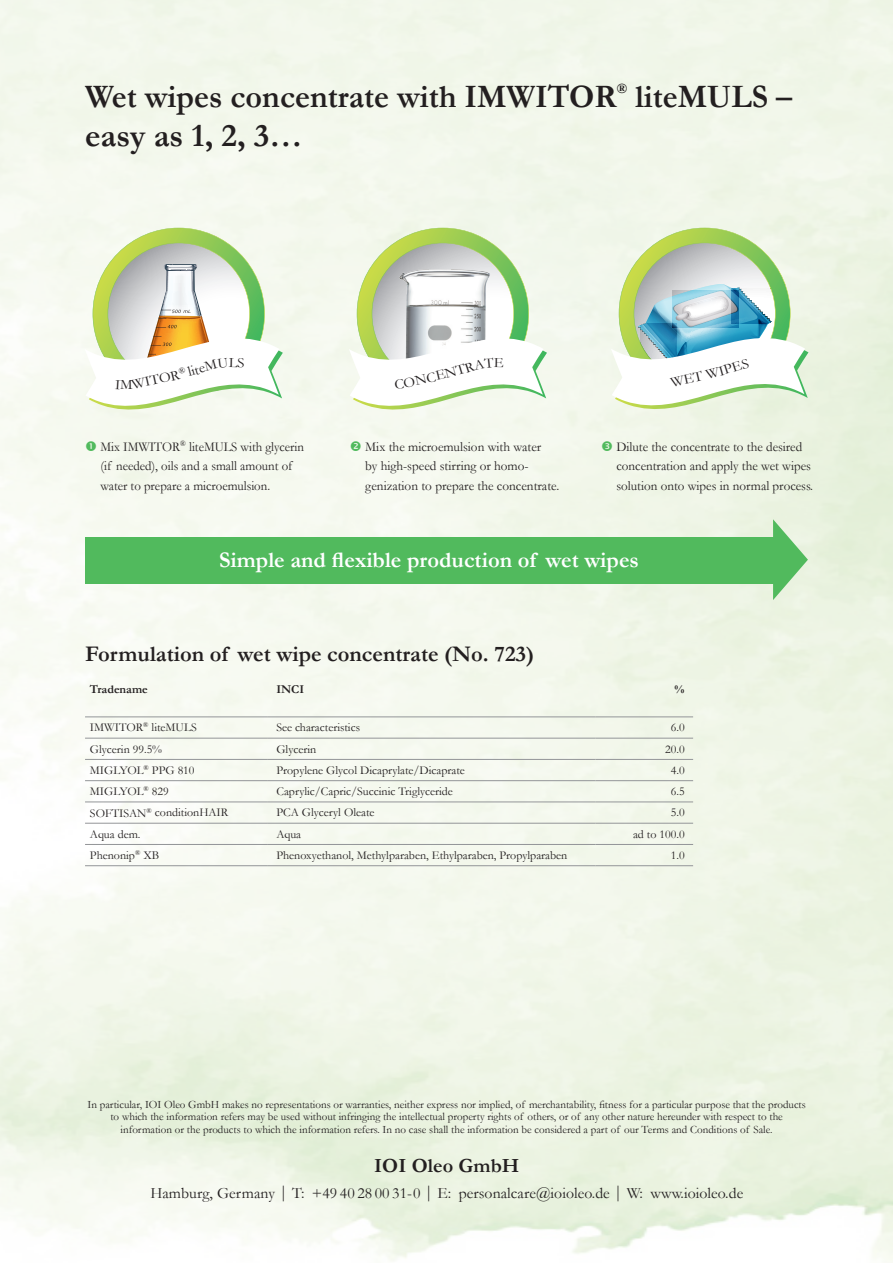
<style>
.page{position:relative;width:893px;height:1263px;background:#fff}
.page>*{position:absolute;margin:0;border:0;box-sizing:border-box;transform-origin:0 0}
.t1{font:700 33px "Garamond";color:#231f20}
.t2{font:700 22.5px "Garamond";color:#231f20}
.t3{font:700 22.5px "Garamond";color:#fff}
.t4{font:700 20.25px "Garamond";letter-spacing:.005em;color:#231f20}
.t5{font:15.75px "Garamond";letter-spacing:.005em;color:#231f20}
.t6{font:14.25px "Garamond";color:#231f20;scale:1.05 1}
.t7{font:700 13.95px "Garamond";color:#231f20}
.t8{font:13.5px/19.5px "Garamond";color:#231f20}
.t9{font:13.5px/19.5px "Garamond";color:#231f20;scale:.95 1}
.t10{font:12px "Garamond";color:#231f20}
.t11{font:700 12px "Garamond";color:#231f20}
.t12{font:11.25px/12.8px "Garamond";color:#231f20;text-align:center}
.s1{font-size:17.25px}
</style>
<div class="page">
<img style="left:0;top:0;width:893px;height:1263px">
<hr style="left:85px;top:716px;width:183px;height:1px;background:#939598">
<hr style="left:268px;top:716px;width:327px;height:1px;background:#939598">
<hr style="left:595px;top:716px;width:98px;height:1px;background:#939598">
<hr style="left:85px;top:738px;width:183px;height:1px;background:#939598">
<hr style="left:268px;top:738px;width:327px;height:1px;background:#939598">
<hr style="left:595px;top:738px;width:98px;height:1px;background:#939598">
<hr style="left:85px;top:759px;width:183px;height:1px;background:#939598">
<hr style="left:268px;top:759px;width:327px;height:1px;background:#939598">
<hr style="left:595px;top:759px;width:98px;height:1px;background:#939598">
<hr style="left:85px;top:780px;width:183px;height:1px;background:#939598">
<hr style="left:268px;top:780px;width:327px;height:1px;background:#939598">
<hr style="left:595px;top:780px;width:98px;height:1px;background:#939598">
<hr style="left:85px;top:801px;width:183px;height:1px;background:#939598">
<hr style="left:268px;top:801px;width:327px;height:1px;background:#939598">
<hr style="left:595px;top:801px;width:98px;height:1px;background:#939598">
<hr style="left:85px;top:823px;width:183px;height:1px;background:#939598">
<hr style="left:268px;top:823px;width:327px;height:1px;background:#939598">
<hr style="left:595px;top:823px;width:98px;height:1px;background:#939598">
<hr style="left:85px;top:844px;width:183px;height:1px;background:#939598">
<hr style="left:268px;top:844px;width:327px;height:1px;background:#939598">
<hr style="left:595px;top:844px;width:98px;height:1px;background:#939598">
<hr style="left:85px;top:865px;width:183px;height:1px;background:#939598">
<hr style="left:268px;top:865px;width:327px;height:1px;background:#939598">
<hr style="left:595px;top:865px;width:98px;height:1px;background:#939598">
<div style="left:85px;top:537px;width:697px;height:46px;background:#51ba5d"></div>
<svg style="left:773px;top:519px;width:35px;height:81px;background:#9ed69f"></svg>
<svg style="left:86px;top:441px;width:10px;height:10px"></svg>
<svg style="left:351px;top:441px;width:10px;height:10px"></svg>
<svg style="left:602px;top:441px;width:10px;height:10px"></svg>
<svg style="left:85px;top:228px;width:198px;height:192px"></svg>
<svg style="left:349px;top:228px;width:198px;height:192px"></svg>
<svg style="left:611px;top:228px;width:197px;height:192px"></svg>
<h1 class="t1" style="left:85px;top:76px;width:533px">Wet wipes concentrate with IMWITOR</h1>
<p class="t7" style="left:617px;top:80px;width:12px">®</p>
<h1 class="t1" style="left:635px;top:76px;width:158px">liteMULS –</h1>
<h1 class="t1" style="left:85px;top:116px;width:219px">easy as 1, 2, 3…</h1>
<p class="t6" style="left:120px;top:376px;width:13px">M</p>
<p class="t9" style="left:100px;top:436px;width:216px">Mix IMWITOR<sup>®</sup> liteMULS with glycerin (if needed), oils and a small amount of water to prepare a microemulsion.</p>
<p class="t8" style="left:365px;top:436px;width:196px">Mix the microemulsion with water<br>by high-speed stirring or homo-- genization to prepare the concentrate.</p>
<p class="t8" style="left:616px;top:436px;width:198px">Dilute the concentrate to the desired concentration and apply the wet wipes solution onto wipes in normal process.</p>
<h2 class="t3" style="left:219px;top:546px;width:421px">Simple and flexible production of wet wipes</h2>
<h2 class="t2" style="left:85px;top:640px;width:451px">Formulation of wet wipe concentrate (No. 723)</h2>
<p class="t11" style="left:90px;top:681px;width:59px">Tradename</p>
<p class="t11" style="left:276px;top:681px;width:29px">INCI</p>
<p class="t11" style="left:675px;top:681px;width:11px">%</p>
<p class="t10" style="left:90px;top:720px;width:108px">IMWITOR<sup>®</sup> liteMULS</p>
<p class="t10" style="left:276px;top:720px;width:85px">See characteristics</p>
<p class="t10" style="left:671px;top:720px;width:15px">6.0</p>
<p class="t10" style="left:90px;top:742px;width:74px">Glycerin 99.5%</p>
<p class="t10" style="left:276px;top:742px;width:41px">Glycerin</p>
<p class="t10" style="left:665px;top:742px;width:21px">20.0</p>
<p class="t10" style="left:90px;top:763px;width:106px">MIGLYOL<sup>®</sup> PPG 810</p>
<p class="t10" style="left:276px;top:763px;width:190px">Propylene Glycol Dicaprylate/Dicaprate</p>
<p class="t10" style="left:671px;top:763px;width:15px">4.0</p>
<p class="t10" style="left:90px;top:784px;width:80px">MIGLYOL<sup>®</sup> 829</p>
<p class="t10" style="left:276px;top:784px;width:178px">Caprylic/Capric/Succinic Triglyceride</p>
<p class="t10" style="left:671px;top:784px;width:15px">6.5</p>
<p class="t10" style="left:90px;top:805px;width:140px">SOFTISAN<sup>®</sup> conditionHAIR</p>
<p class="t10" style="left:276px;top:805px;width:100px">PCA Glyceryl Oleate</p>
<p class="t10" style="left:671px;top:805px;width:15px">5.0</p>
<p class="t10" style="left:90px;top:827px;width:52px">Aqua dem.</p>
<p class="t10" style="left:276px;top:827px;width:26px">Aqua</p>
<p class="t10" style="left:633px;top:827px;width:53px">ad to 100.0</p>
<p class="t10" style="left:90px;top:848px;width:71px">Phenonip<sup>®</sup> XB</p>
<p class="t10" style="left:276px;top:848px;width:292px">Phenoxyethanol, Methylparaben, Ethylparaben, Propylparaben</p>
<p class="t10" style="left:671px;top:848px;width:15px">1.0</p>
<p class="t12" style="left:87px;top:1098px;width:720px">In particular, IOI Oleo GmbH makes no representations or warranties, neither express nor implied, of merchantability, fitness for a particular purpose that the products to which the information refers may be used without infringing the intellectual property rights of others, or of any other nature hereunder with respect to the information or the products to which the information refers. In no case shall the information be considered a part of our Terms and Conditions of Sale.</p>
<h3 class="t4" style="left:374px;top:1153px;width:147px">IOI Oleo GmbH</h3>
<h3 class="t5" style="left:150px;top:1183px;width:594px">Hamburg, Germany <span class="s1">|</span> T: +49 40 28 00 31-0 <span class="s1">|</span> E: personalcare@ioioleo.de <span class="s1">|</span> W: www.ioioleo.de</h3>
</div>
